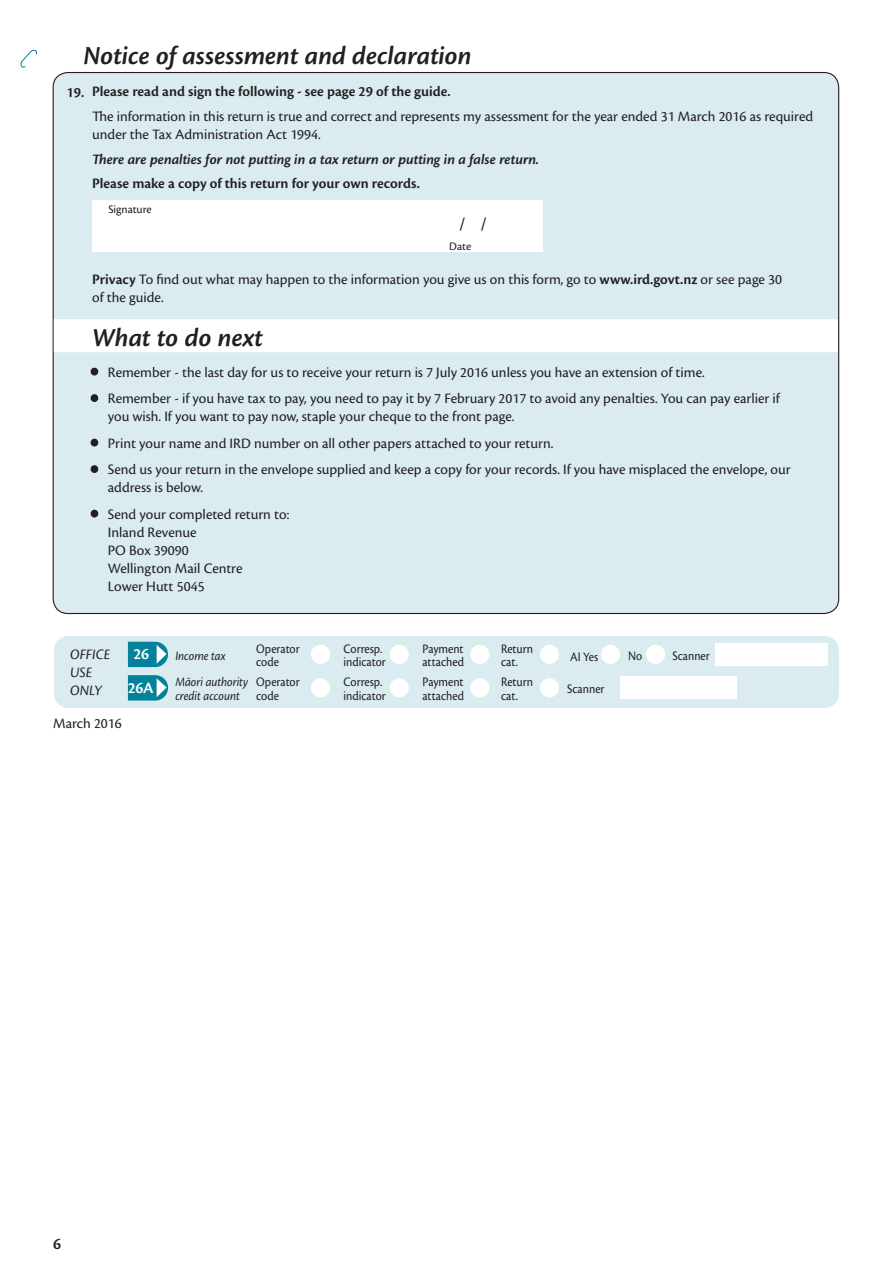
<style>
.page{position:relative;width:893px;height:1263px;background:#fff}
.page>*{position:absolute;margin:0;border:0;box-sizing:border-box;transform-origin:0 0}
.page_head{font:italic 600 27px "Cronos Pro";color:#231f20}
.sub_head{font:italic 600 27px "Cronos Pro";color:#231f20}
.t1{font:18px "Cronos Pro";color:#231f20}
.t2{font:600 16.5px "Cronos Pro";color:#fff}
.t3{font:600 16.5px "Cronos Pro";color:#231f20}
.body{font:15px/18px "Cronos Pro";color:#231f20}
.body-2{font:italic 600 15px "Cronos Pro";color:#231f20}
.sub_head-2{font:600 15px "Cronos Pro";color:#231f20}
.body-3{font:600 15px "Cronos Pro";color:#231f20}
.body-4{font:italic 15px/18px "Cronos Pro";color:#231f20}
.sub_head-3{font:15px "Cronos Pro";color:#231f20}
.body-5{font:13.5px/13.5px "Cronos Pro";color:#231f20;scale:.9 1}
.body-6{font:italic 13.5px/13.5px "Cronos Pro";letter-spacing:-.005em;color:#231f20;scale:.9 1}
.t4{font:12px "Cronos Pro";letter-spacing:-.005em;color:#231f20}
.s1{font-weight:600}
</style>
<div class="page">
<div style="left:53px;top:73px;width:786px;height:540px;background:#daecf0;border-radius:15px"></div>
<div style="left:54px;top:636px;width:785px;height:72px;background:#daecf0;border-radius:15px"></div>
<svg style="left:128px;top:642px;width:40px;height:25px"></svg>
<div style="left:311px;top:645px;width:19px;height:19px;background:#fff;border-radius:50%"></div>
<div style="left:390px;top:645px;width:19px;height:19px;background:#fff;border-radius:50%"></div>
<div style="left:470px;top:645px;width:19px;height:19px;background:#fff;border-radius:50%"></div>
<div style="left:540px;top:645px;width:19px;height:19px;background:#fff;border-radius:50%"></div>
<div style="left:601px;top:645px;width:19px;height:19px;background:#fff;border-radius:50%"></div>
<div style="left:646px;top:645px;width:19px;height:19px;background:#fff;border-radius:50%"></div>
<div style="left:716px;top:643px;width:112px;height:23px;background:#fff"></div>
<svg style="left:128px;top:675px;width:40px;height:25px"></svg>
<div style="left:311px;top:678px;width:19px;height:19px;background:#fff;border-radius:50%"></div>
<div style="left:390px;top:678px;width:19px;height:19px;background:#fff;border-radius:50%"></div>
<div style="left:470px;top:678px;width:19px;height:19px;background:#fff;border-radius:50%"></div>
<div style="left:540px;top:678px;width:19px;height:19px;background:#fff;border-radius:50%"></div>
<div style="left:620px;top:677px;width:117px;height:22px;background:#fff"></div>
<svg style="left:21px;top:50px;width:16px;height:17px"></svg>
<div style="left:54px;top:319px;width:784px;height:33px;background:#fff"></div>
<div style="left:92px;top:201px;width:451px;height:51px;background:#fff"></div>
<div style="left:91px;top:368px;width:7px;height:7px;border:4px solid #231f20;border-radius:50%"></div>
<div style="left:91px;top:394px;width:7px;height:8px;border:4px solid #231f20;border-radius:50%"></div>
<div style="left:91px;top:439px;width:7px;height:7px;border:4px solid #231f20;border-radius:50%"></div>
<div style="left:91px;top:465px;width:7px;height:8px;border:4px solid #231f20;border-radius:50%"></div>
<div style="left:91px;top:510px;width:7px;height:7px;border:4px solid #231f20;border-radius:50%"></div>
<p class="page_head" style="left:84px;top:40px;width:389px">Notice of assessment and declaration</p>
<p class="sub_head-2" style="left:67px;top:83px;width:19px">19.</p>
<p class="sub_head-2" style="left:92px;top:83px;width:360px">Please read and sign the following - see page 29 of the guide.</p>
<p class="body" style="left:92px;top:108px;width:723px">The information in this return is true and correct and represents my assessment for the year ended 31 March 2016 as required under the Tax Administration Act 1994.</p>
<p class="body-2" style="left:92px;top:150px;width:448px">There are penalties for not putting in a tax return or putting in a false return.</p>
<p class="body-3" style="left:92px;top:175px;width:329px">Please make a copy of this return for your own records.</p>
<p class="t1" style="left:459px;top:213px;width:30px">/ /</p>
<p class="t4" style="left:108px;top:202px;width:45px">Signature</p>
<p class="t4" style="left:449px;top:239px;width:23px">Date</p>
<p class="body" style="left:92px;top:271px;width:691px"><span class="s1">Privacy</span> To find out what may happen to the information you give us on this form, go to <span class="s1">www.ird.govt.nz</span> or see page 30 of the guide.</p>
<p class="sub_head" style="left:92px;top:322px;width:172px">What to do next</p>
<p class="body" style="left:92px;top:363px;width:614px">• Remember - the last day for us to receive your return is 7 July 2016 unless you have an extension of time.</p>
<p class="body" style="left:108px;top:389px;width:673px;text-indent:-16px">• Remember - if you have tax to pay, you need to pay it by 7 February 2017 to avoid any penalties. You can pay earlier if you wish. If you want to pay now, staple your cheque to the front page.</p>
<p class="body" style="left:92px;top:434px;width:463px">• Print your name and IRD number on all other papers attached to your return.</p>
<p class="body" style="left:108px;top:460px;width:684px;text-indent:-16px">• Send us your return in the envelope supplied and keep a copy for your records. If you have misplaced the envelope, our address is below.</p>
<p class="body" style="left:108px;top:505px;width:183px;text-indent:-16px">• Send your completed return to:<br>Inland Revenue<br>PO Box 39090<br>Wellington Mail Centre<br>Lower Hutt 5045</p>
<p class="body-4" style="left:70px;top:645px;width:41px">OFFICE<br>USE<br>ONLY</p>
<p class="t2" style="left:134px;top:644px;width:17px">26</p>
<p class="body-6" style="left:175px;top:649px;width:58px">Income tax</p>
<p class="body-5" style="left:256px;top:642px;width:50px">Operator code</p>
<p class="body-5" style="left:344px;top:642px;width:49px">Corresp. indicator</p>
<p class="body-5" style="left:422px;top:642px;width:48px">Payment attached</p>
<p class="body-5" style="left:501px;top:642px;width:37px">Return cat.</p>
<p class="body-5" style="left:570px;top:650px;width:33px">AI Yes</p>
<p class="body-5" style="left:628px;top:649px;width:17px">No</p>
<p class="body-5" style="left:672px;top:649px;width:43px">Scanner</p>
<p class="t2" style="left:128px;top:678px;width:27px">26A</p>
<p class="body-6" style="left:175px;top:676px;width:82px">Māori authority credit account</p>
<p class="body-5" style="left:256px;top:675px;width:50px">Operator code</p>
<p class="body-5" style="left:344px;top:675px;width:49px">Corresp. indicator</p>
<p class="body-5" style="left:422px;top:675px;width:48px">Payment attached</p>
<p class="body-5" style="left:501px;top:675px;width:37px">Return cat.</p>
<p class="body-5" style="left:567px;top:682px;width:43px">Scanner</p>
<p class="sub_head-3" style="left:53px;top:714px;width:70px">March 2016</p>
<p class="t3" style="left:53px;top:1234px;width:10px">6</p>
</div>
